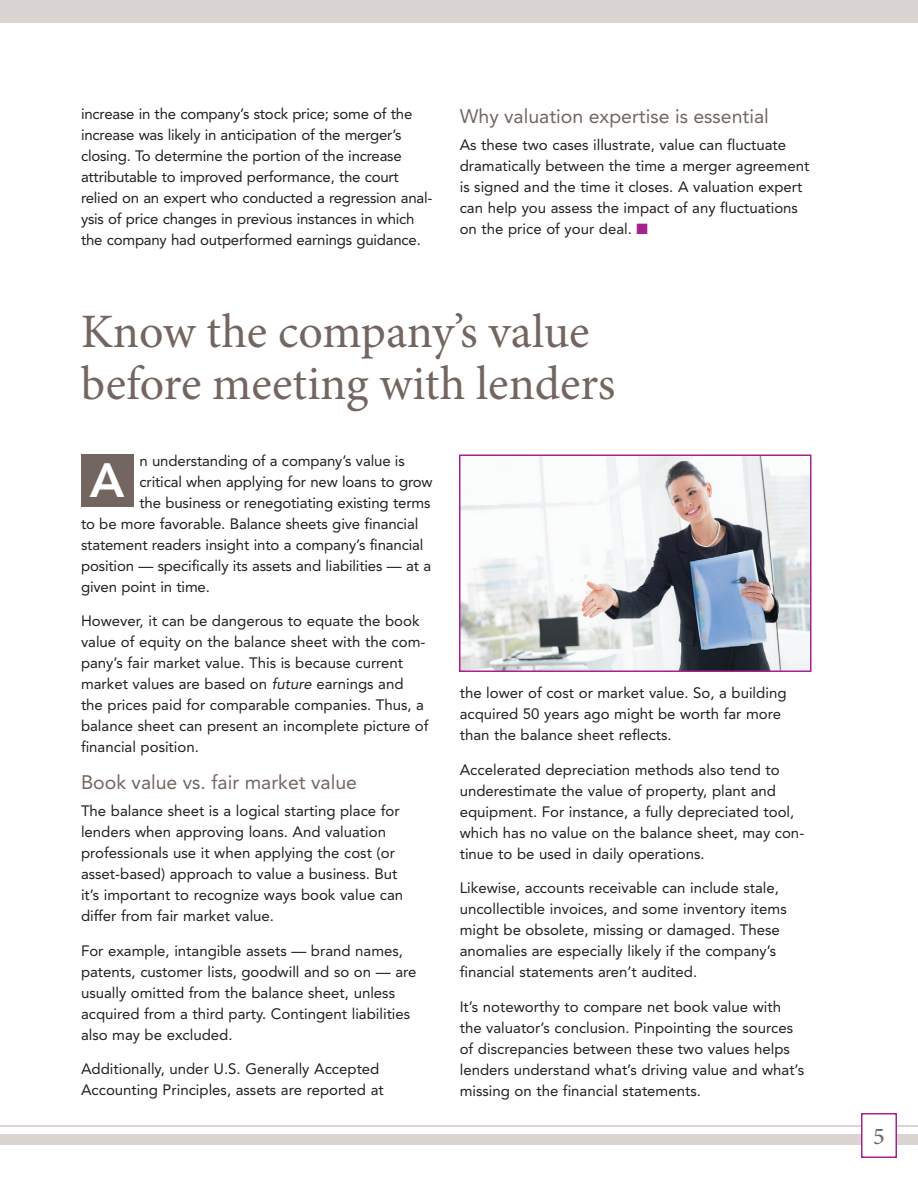
<style>
.page{position:relative;width:918px;height:1188px;background:#fff}
.page>*{position:absolute;margin:0;border:0;box-sizing:border-box;transform-origin:0 0}
.t1{font:48px/52.5px "Minion Pro";color:#736661}
.t2{font:800 48px "Avenir";color:#fff}
.t3{font:500 24px "Minion Pro";color:#736661}
.t4{font:19.5px "Avenir LT Std";color:#736661}
.t5{font:15px/21px "Avenir LT Std";color:#231f20}
.s1{color:#a6228c}
.s2{font-style:italic}
</style>
<div class="page">
<div style="left:0;top:1134px;width:918px;height:10px;background:#dad4d2"></div>
<div style="left:0;top:0;width:918px;height:22px;background:#dad4d2"></div>
<hr style="left:0;top:1125px;width:918px;height:1px;background:#dad4d2">
<div style="left:862px;top:1114px;width:34px;height:43px;background:#fff"></div>
<div style="left:861px;top:1113px;width:36px;height:45px;border:2px solid #a6228c"></div>
<div style="left:81px;top:454px;width:53px;height:53px;background:#736661"></div>
<img style="left:462px;top:457px;width:347px;height:212px">
<div style="left:459px;top:454px;width:353px;height:218px;border:2px solid #a6228c"></div>
<p class="t5" style="left:81px;top:104px;width:353px">increase in the company’s stock price; some of the increase was likely in anticipation of the merger’s closing. To determine the portion of the increase attributable to improved performance, the court relied on an expert who conducted a regression anal&shy;ysis of price changes in previous instances in which the company had outperformed earnings guidance.</p>
<h3 class="t4" style="left:460px;top:105px;width:311px">Why valuation expertise is essential</h3>
<p class="t5" style="left:460px;top:134px;width:351px">As these two cases illustrate, value can fluctuate dramatically between the time a merger agreement is signed and the time it closes. A valuation expert can help you assess the impact of any fluctuations on the price of your deal. <span class="s1">■</span></p>
<h1 class="t1" style="left:81px;top:307px;width:536px">Know the company’s value before meeting with lenders</h1>
<p class="t5" style="left:140px;top:450px;width:267px">n understanding of a company’s value is</p>
<p class="t5" style="left:140px;top:471px;width:295px">critical when applying for new loans to grow</p>
<p class="t5" style="left:140px;top:492px;width:293px">the business or renegotiating existing terms</p>
<p class="t5" style="left:81px;top:513px;width:339px">to be more favorable. Balance sheets give financial</p>
<p class="t5" style="left:81px;top:534px;width:344px">statement readers insight into a company’s financial</p>
<p class="t5" style="left:81px;top:555px;width:352px">position — specifically its assets and liabilities — at a</p>
<p class="t5" style="left:81px;top:576px;width:130px">given point in time.</p>
<p class="t5" style="left:81px;top:611px;width:349px">However, it can be dangerous to equate the book value of equity on the balance sheet with the com&shy;pany’s fair market value. This is because current market values are based on <span class="s2">future</span> earnings and the prices paid for comparable companies. Thus, a balance sheet can present an incomplete picture of financial position.</p>
<h3 class="t4" style="left:81px;top:771px;width:278px">Book value vs. fair market value</h3>
<p class="t5" style="left:81px;top:801px;width:324px">The balance sheet is a logical starting place for lenders when approving loans. And valuation professionals use it when applying the cost (or asset-based) approach to value a business. But it’s important to recognize ways book value can differ from fair market value.</p>
<p class="t5" style="left:81px;top:940px;width:337px">For example, intangible assets — brand names, patents, customer lists, goodwill and so on — are usually omitted from the balance sheet, unless acquired from a third party. Contingent liabilities also may be excluded.</p>
<p class="t5" style="left:81px;top:1059px;width:304px">Additionally, under U.S. Generally Accepted<br>Accounting Principles, assets are reported at</p>
<h1 class="t2" style="left:90px;top:443px;width:36px">A</h1>
<p class="t5" style="left:460px;top:683px;width:328px">the lower of cost or market value. So, a building acquired 50 years ago might be worth far more than the balance sheet reflects.</p>
<p class="t5" style="left:460px;top:759px;width:346px">Accelerated depreciation methods also tend to underestimate the value of property, plant and equipment. For instance, a fully depreciated tool, which has no value on the balance sheet, may con&shy;tinue to be used in daily operations.</p>
<p class="t5" style="left:460px;top:878px;width:328px">Likewise, accounts receivable can include stale, uncollectible invoices, and some inventory items might be obsolete, missing or damaged. These anomalies are especially likely if the company’s financial statements aren’t audited.</p>
<p class="t5" style="left:460px;top:996px;width:346px">It’s noteworthy to compare net book value with the valuator’s conclusion. Pinpointing the sources of discrepancies between these two values helps lenders understand what’s driving value and what’s missing on the financial statements.</p>
<h2 class="t3" style="left:873px;top:1122px;width:13px">5</h2>
</div>
